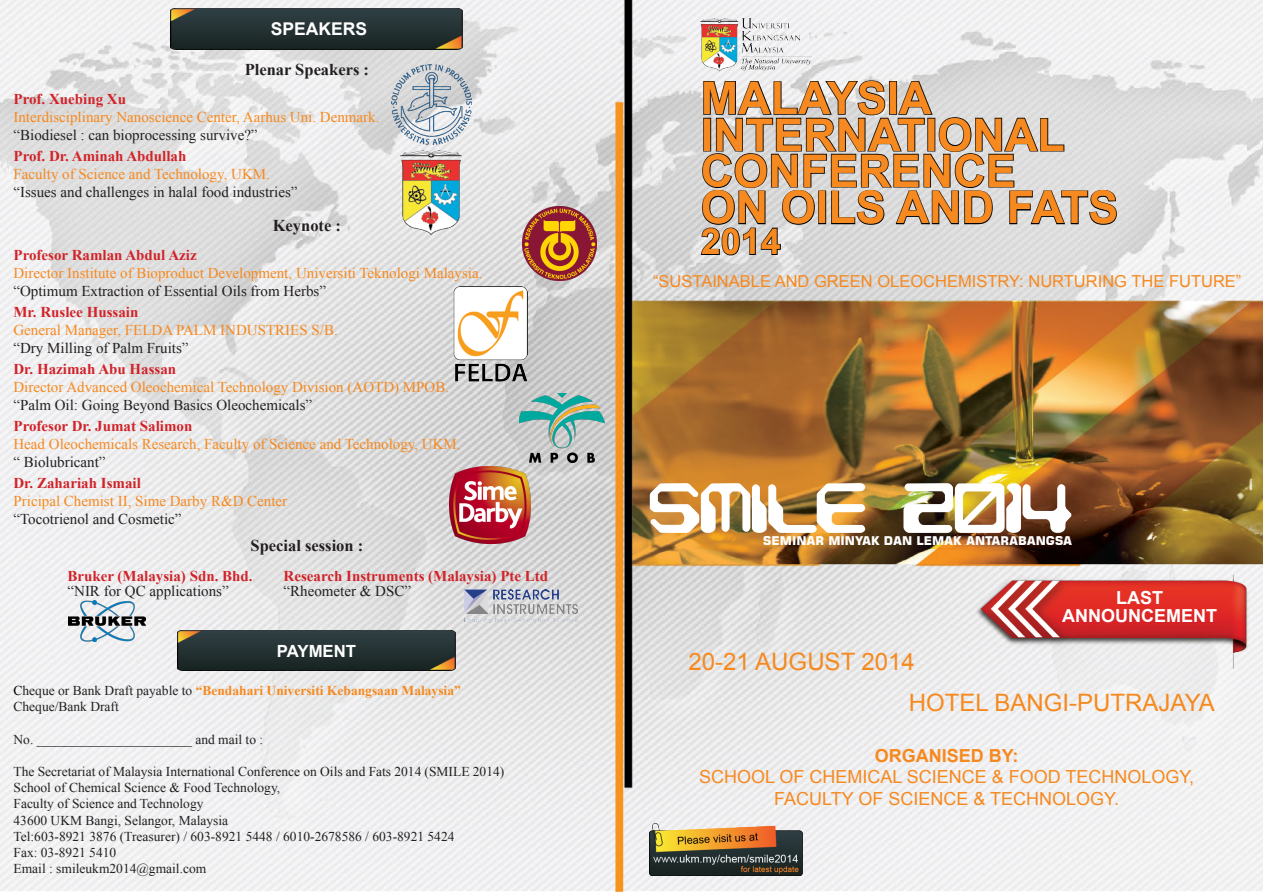
<style>
.page{position:relative;width:1263px;height:893px;background:#fff}
.page>*{position:absolute;margin:0;border:0;box-sizing:border-box;transform-origin:0 0}
.t1{font:73.5px "Chintzy CPUBRK";color:#fff}
.t2{font:700 45px "Arial";color:#f6891f}
.t3{font:700 36px "Arial";color:#f6891f}
.t4{font:24px "Arial";color:#f6891f}
.t5{font:18px "Arial";color:#f6891f}
.t6{font:700 18px "Arial";color:#fff}
.t7{font:700 18px "Arial";color:#f6891f}
.t8{font:700 17.55px "Arial";color:#fff}
.t9{font:700 16.8px "Arial";color:#fff}
.t10{font:16.5px "Arial";color:#f6891f}
.t11{font:700 16.5px "Times New Roman";color:#231f20}
.t12{font:15px "Times New Roman";color:#f6891f}
.t13{font:15px "Times New Roman";color:#231f20}
.t14{font:700 15px "Times New Roman";color:#d1232a}
.t15{font:13.5px "Times New Roman";color:#231f20}
.t16{font:700 13.5px "Times New Roman";color:#f6891f}
.t17{font:700 12px "Square 721 BT";color:#fff}
.s1{font-weight:400;color:#000}
.s2{font-weight:400;color:#231f20}
</style>
<div class="page">
<img style="left:0;top:0;width:1263px;height:892px">
<img style="left:701px;top:18px;width:111px;height:53px">
<img style="left:975px;top:570px;width:276px;height:98px">
<img style="left:171px;top:9px;width:291px;height:41px">
<img style="left:177px;top:631px;width:279px;height:39px">
<svg style="left:700px;top:76px;width:418px;height:180px;background:#bdbdbd"></svg>
<img style="left:649px;top:823px;width:153px;height:53px">
<img style="left:522px;top:207px;width:75px;height:74px">
<img style="left:401px;top:151px;width:62px;height:84px">
<img style="left:453px;top:287px;width:74px;height:101px">
<img style="left:519px;top:394px;width:85px;height:69px">
<img style="left:450px;top:467px;width:81px;height:77px">
<img style="left:69px;top:600px;width:77px;height:41px">
<img style="left:464px;top:589px;width:113px;height:34px">
<img style="left:392px;top:64px;width:79px;height:81px">
<p class="t8" style="left:271px;top:17px;width:98px">SPEAKERS</p>
<p class="t11" style="left:245px;top:58px;width:126px">Plenar Speakers :</p>
<p class="t14" style="left:14px;top:88px;width:114px">Prof. Xuebing Xu</p>
<p class="t12" style="left:14px;top:106px;width:367px">Interdisciplinary Nanoscience Center, Aarhus Uni. Denmark.</p>
<p class="t13" style="left:14px;top:124px;width:246px">“Biodiesel : can bioprocessing survive?”</p>
<p class="t14" style="left:14px;top:145px;width:174px">Prof. Dr. Aminah Abdullah</p>
<p class="t12" style="left:14px;top:163px;width:258px">Faculty of Science and Technology, UKM.</p>
<p class="t13" style="left:14px;top:181px;width:286px">“Issues and challenges in halal food industries”</p>
<p class="t11" style="left:273px;top:214px;width:70px">Keynote :</p>
<p class="t14" style="left:14px;top:244px;width:185px">Profesor Ramlan Abdul Aziz</p>
<p class="t12" style="left:14px;top:262px;width:471px">Director Institute of Bioproduct Development, Universiti Teknologi Malaysia.</p>
<p class="t13" style="left:14px;top:280px;width:314px">“Optimum Extraction of Essential Oils from Herbs”</p>
<p class="t14" style="left:14px;top:301px;width:126px">Mr. Ruslee Hussain</p>
<p class="t12" style="left:14px;top:319px;width:326px">General Manager, FELDA PALM INDUSTRIES S/B.</p>
<p class="t13" style="left:14px;top:337px;width:177px">“Dry Milling of Palm Fruits”</p>
<p class="t14" style="left:14px;top:358px;width:164px">Dr. Hazimah Abu Hassan</p>
<p class="t12" style="left:14px;top:376px;width:437px">Director Advanced Oleochemical Technology Division (AOTD) MPOB.</p>
<p class="t13" style="left:14px;top:394px;width:300px">“Palm Oil: Going Beyond Basics Oleochemicals”</p>
<p class="t14" style="left:14px;top:415px;width:180px">Profesor Dr. Jumat Salimon</p>
<p class="t12" style="left:14px;top:433px;width:449px">Head Oleochemicals Research, Faculty of Science and Technology, UKM.</p>
<p class="t13" style="left:14px;top:451px;width:94px">“ Biolubricant”</p>
<p class="t14" style="left:14px;top:472px;width:129px">Dr. Zahariah Ismail</p>
<p class="t12" style="left:14px;top:490px;width:275px">Pricipal Chemist II, Sime Darby R&amp;D Center</p>
<p class="t13" style="left:14px;top:508px;width:170px">“Tocotrienol and Cosmetic”</p>
<p class="t11" style="left:251px;top:534px;width:114px">Special session :</p>
<p class="t14" style="left:68px;top:565px;width:187px">Bruker (Malaysia) Sdn. Bhd.</p>
<p class="t14" style="left:284px;top:565px;width:266px">Research Instruments (Malaysia) Pte Ltd</p>
<p class="t13" style="left:68px;top:580px;width:163px">“NIR for QC applications”</p>
<p class="t13" style="left:284px;top:580px;width:129px">“Rheometer &amp; DSC”</p>
<p class="t9" style="left:277px;top:639px;width:81px">PAYMENT</p>
<p class="t16" style="left:14px;top:681px;width:449px"><span class="s1">C</span><span class="s2">heque or Bank Draft payable to</span> “Bendahari Universiti Kebangsaan Malaysia”</p>
<p class="t15" style="left:14px;top:697px;width:107px">Cheque/Bank Draft</p>
<p class="t15" style="left:14px;top:730px;width:251px">No. _______________________ and mail to :</p>
<p class="t15" style="left:14px;top:762px;width:492px">The Secretariat of Malaysia International Conference on Oils and Fats 2014 (SMILE 2014)</p>
<p class="t15" style="left:14px;top:778px;width:268px">School of Chemical Science &amp; Food Technology,</p>
<p class="t15" style="left:14px;top:794px;width:192px">Faculty of Science and Technology</p>
<p class="t15" style="left:14px;top:811px;width:216px">43600 UKM Bangi, Selangor, Malaysia</p>
<p class="t15" style="left:14px;top:827px;width:443px">Tel:603-8921 3876 (Treasurer) / 603-8921 5448 / 6010-2678586 / 603-8921 5424</p>
<p class="t15" style="left:14px;top:843px;width:104px">Fax: 03-8921 5410</p>
<p class="t15" style="left:14px;top:859px;width:194px">Email : smileukm2014@gmail.com</p>
<p class="t2" style="left:701px;top:66px;width:232px">MALAYSIA</p>
<p class="t2" style="left:701px;top:103px;width:366px">INTERNATIONAL</p>
<p class="t2" style="left:701px;top:139px;width:317px">CONFERENCE</p>
<p class="t2" style="left:701px;top:176px;width:419px">ON OILS AND FATS</p>
<p class="t3" style="left:701px;top:216px;width:82px">2014</p>
<p class="t10" style="left:653px;top:270px;width:590px">“SUSTAINABLE AND GREEN OLEOCHEMISTRY: NURTURING THE FUTURE”</p>
<p class="t1" style="left:649px;top:479px;width:424px">SMILE 2014</p>
<p class="t17" style="left:763px;top:534px;width:310px">SEMINAR MINYAK DAN LEMAK ANTARABANGSA</p>
<p class="t6" style="left:1116px;top:585px;width:48px">LAST</p>
<p class="t6" style="left:1062px;top:603px;width:156px">ANNOUNCEMENT</p>
<p class="t4" style="left:688px;top:645px;width:228px">20-21 AUGUST 2014</p>
<p class="t4" style="left:909px;top:686px;width:308px">HOTEL BANGI-PUTRAJAYA</p>
<p class="t7" style="left:875px;top:743px;width:145px">ORGANISED BY:</p>
<p class="t5" style="left:699px;top:764px;width:497px">SCHOOL OF CHEMICAL SCIENCE &amp; FOOD TECHNOLOGY,</p>
<p class="t5" style="left:774px;top:786px;width:346px">FACULTY OF SCIENCE &amp; TECHNOLOGY.</p>
</div>
